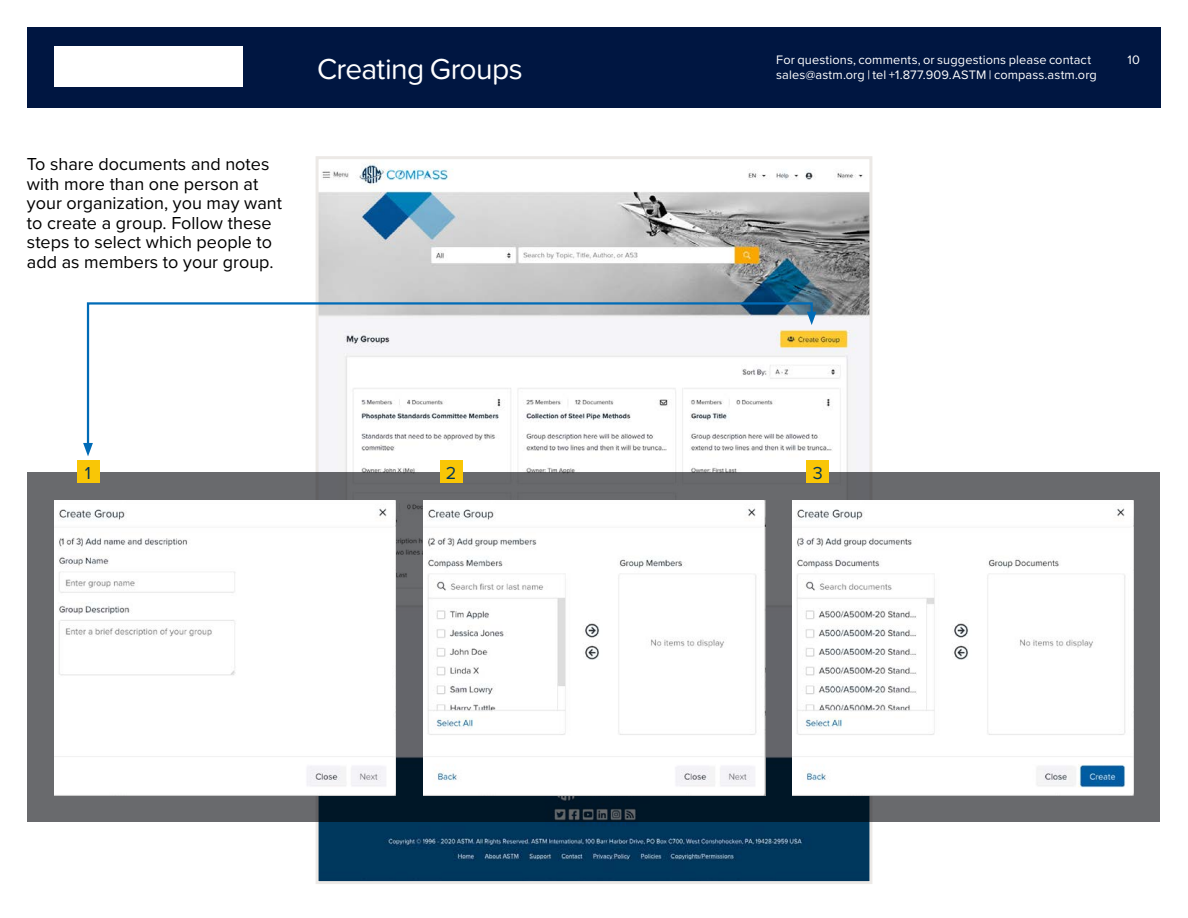
<style>
.page{position:relative;width:1188px;height:918px;background:#fff}
.page>*{position:absolute;margin:0;border:0;box-sizing:border-box;transform-origin:0 0}
.t1{font:30px "Proxima Nova Soft";letter-spacing:-.02em;color:#fff}
.t2{font:18px/19.5px "Proxima Nova";color:#000}
.t3{font:18px "Proxima Nova";color:#00355b}
.t4{font:12.75px/15px "Proxima Nova";letter-spacing:.01em;color:#fff}
</style>
<div class="page">
<div style="left:27px;top:27px;width:1134px;height:81px;background:#001641"></div>
<div style="left:54px;top:46px;width:189px;height:40px;background:#fff"></div>
<img style="left:320px;top:163px;width:548px;height:717px">
<svg style="left:27px;top:472px;width:1133px;height:350px;fill:#696a6d"></svg>
<img style="left:54px;top:500px;width:342px;height:295px">
<img style="left:423px;top:500px;width:342px;height:295px">
<img style="left:792px;top:500px;width:342px;height:295px">
<svg style="left:86px;top:301px;width:728px;height:148px"></svg>
<svg style="left:807px;top:312px;width:10px;height:13px"></svg>
<svg style="left:83px;top:443px;width:10px;height:13px"></svg>
<div style="left:77px;top:460px;width:22px;height:23px;background:#f9c606"></div>
<div style="left:440px;top:460px;width:22px;height:23px;background:#f9c606"></div>
<div style="left:807px;top:460px;width:22px;height:23px;background:#f9c606"></div>
<p class="t2" style="left:27px;top:154px;width:257px">To share documents and notes with more than one person at your organization, you may want to create a group. Follow these steps to select which people to add as members to your group.</p>
<h1 class="t1" style="left:317px;top:51px;width:207px">Creating Groups</h1>
<p class="t4" style="left:776px;top:52px;width:322px">For questions, comments, or suggestions please contact sales@astm.org | tel +1.877.909.ASTM | compass.astm.org</p>
<p class="t4" style="left:1128px;top:52px;width:14px">10</p>
<p class="t3" style="left:85px;top:459px;width:8px">1</p>
<p class="t3" style="left:446px;top:459px;width:12px">2</p>
<p class="t3" style="left:813px;top:459px;width:12px">3</p>
</div>
